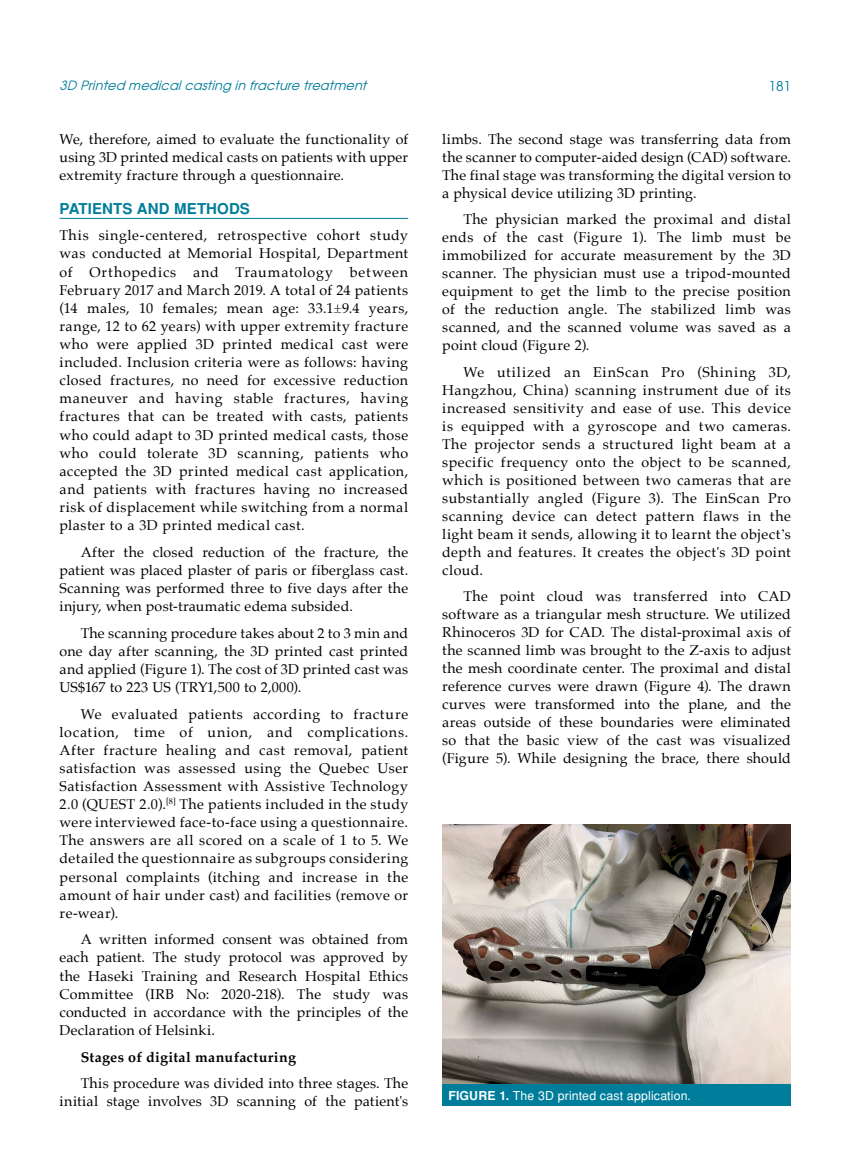
<style>
.page{position:relative;width:859px;height:1170px;background:#fff}
.page>*{position:absolute;margin:0;border:0;box-sizing:border-box;transform-origin:0 0}
.t1{font:700 15px "Helvetica Tr";letter-spacing:.005em;color:#007d9a}
.t2{font:14.25px/18.1px "Palatino";letter-spacing:.02em;color:#000;text-align:justify}
.t3{font:700 14.25px "Palatino";letter-spacing:.03em;color:#000}
.t4{font:13.5px "Avant Garde Tr";color:#007d9a}
.t5{font:italic 12.75px "Avant Garde Tr";color:#007d9a}
.t6{font:12.3px "Helvetica Normal Tr";letter-spacing:.015em;color:#fff}
.s1{font-family:"Times"}
.s2{font-family:"Helvetica Tr";font-weight:700}
</style>
<div class="page">
<hr style="left:60px;top:218px;width:348px;height:1px;background:#007d9a">
<img style="left:442px;top:824px;width:349px;height:260px">
<div style="left:442px;top:1084px;width:349px;height:22px;background:#007d9a"></div>
<p class="t5" style="left:60px;top:78px;width:312px">3D Printed medicalcasting in fracture treatment</p>
<p class="t4" style="left:768px;top:77px;width:24px">181</p>
<p class="t2" style="left:60px;top:130px;width:350px">We, therefore, aimed to evaluate the functionality of using 3D printed medical casts on patients with upper extremity fracture through a questionnaire.</p>
<p class="t1" style="left:60px;top:199px;width:192px">PATIENTS AND METHODS</p>
<p class="t2" style="left:60px;top:226px;width:350px">This single-centered, retrospective cohort study was conducted at Memorial Hospital, Department of Orthopedics and Traumatology between February 2017 and March 2019. A total of 24 patients (14 males, 10 females; mean age: 33.1±9.4 years, range, 12 to 62 years) with upper extremity fracture who were applied 3D printed medical cast were included. Inclusion criteria were as follows: having closed fractures, no need for excessive reduction maneuver and having stable fractures, having fractures that can be treated with casts, patients who could adapt to 3D printed medical casts, those who could tolerate 3D scanning, patients who accepted the 3D printed medical cast application, and patients with fractures having no increased risk of displacement while switching from a normal plaster to a 3D printed medical cast.</p>
<p class="t2" style="left:60px;top:542px;width:350px;text-indent:21px">After the closed reduction of the fracture, the patient was placed plaster of paris or fiberglass cast.<br>Scanning was performed three to five days after the injury, when post-traumatic edema subsided.</p>
<p class="t2" style="left:60px;top:623px;width:350px;text-indent:21px">The scanning procedure takes about 2 to 3 min and one day after scanning, the 3D printed cast printed and applied (Figure 1). The cost of 3D printed cast was US$167 to 223 US (TRY1,500 to 2,000).</p>
<p class="t2" style="left:60px;top:704px;width:350px;text-indent:21px">We evaluated patients according to fracture location, time of union, and complications.<br>After fracture healing and cast removal, patient satisfaction was assessed using the Quebec User Satisfaction Assessment with Assistive Technology 2.0 (QUEST 2.0).<sup>[8]</sup> The patients included in the study were interviewed face-to-face using a questionnaire.<br>The answers are all scored on a scale of 1 to 5. We detailed the questionnaire as subgroups considering personal complaints (itching and increase in the amount of hair under cast) and facilities (remove or re-wear).</p>
<p class="t2" style="left:60px;top:930px;width:350px;text-indent:21px">A written informed consent was obtained from each patient. The study protocol was approved by the Haseki Training and Research Hospital Ethics Committee (IRB No: 2020-218). The study was conducted in accordance with the principles of the Declaration of Helsinki.</p>
<p class="t3" style="left:81px;top:1044px;width:217px">Stages of digital manufacturing</p>
<p class="t2" style="left:60px;top:1073px;width:350px;text-align:right">This procedure was divided into three stages. The initial stage involves 3D scanning of the patient's</p>
<p class="t2" style="left:442px;top:130px;width:350px">limbs. The second stage was transferring data from the scanner to computer-aided design (CAD) software.<br>The final stage was transforming the digital version to a physical device utilizing 3D printing.</p>
<p class="t2" style="left:442px;top:210px;width:350px;text-indent:21px">The physician marked the proximal and distal ends of the cast (Figure 1). The limb must be immobilized for accurate measurement by the 3D scanner. The physician must use a tripod-mounted equipment to get the limb to the precise position of the reduction angle. The stabilized limb was scanned, and the scanned volume was saved as a point cloud (Figure 2).</p>
<p class="t2" style="left:442px;top:363px;width:350px;text-indent:21px">We utilized an EinScan Pro (Shining 3D, Hangzhou, China) scanning instrument due of its increased sensitivity and ease of use. This device is equipped with a gyroscope and two cameras.<br>The projector sends a structured light beam at a specific frequency onto the object to be scanned, which is positioned between two cameras that are substantially angled (Figure 3). The EinScan Pro scanning device can detect pattern flaws in the light beam it sends, allowing it to learnt the object<span class="s1">̓</span>s depth and features. It creates the object's 3D point cloud.</p>
<p class="t2" style="left:442px;top:587px;width:350px;text-indent:21px">The point cloud was transferred into CAD software as a triangular mesh structure. We utilized Rhinoceros 3D for CAD. The distal-proximal axis of the scanned limb was brought to the Z-axis to adjust the mesh coordinate center. The proximal and distal reference curves were drawn (Figure 4). The drawn curves were transformed into the plane, and the areas outside of these boundaries were eliminated so that the basic view of the cast was visualized (Figure 5). While designing the brace, there should</p>
<p class="t6" style="left:448px;top:1087px;width:244px"><span class="s2">FIGURE 1.</span> The 3D printed cast application.</p>
</div>
